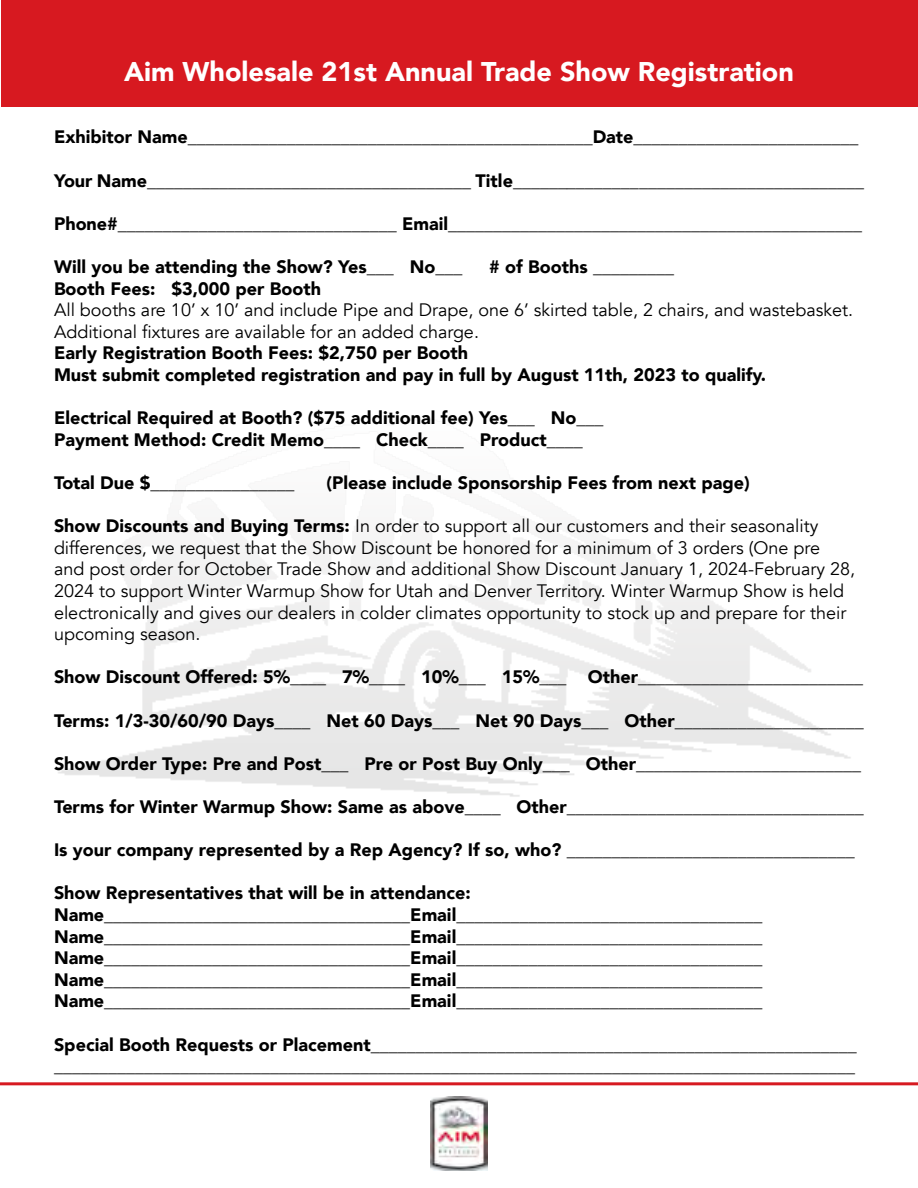
<style>
.page{position:relative;width:918px;height:1188px;background:#fff}
.page>*{position:absolute;margin:0;border:0;box-sizing:border-box;transform-origin:0 0}
.t1{font:900 27px "Avenir";color:#fff}
.t2{font:900 18px/21.6px "Avenir";color:#000}
.t3{font:18px/21.6px "Avenir";color:#000}
.s1{font-weight:900}
</style>
<div class="page">
<div style="left:2px;top:0;width:916px;height:106px;background:#d71920"></div>
<hr style="left:0;top:1082px;width:918px;height:3px;background:#d71920">
<img style="left:430px;top:1097px;width:58px;height:73px">
<h1 class="t1" style="left:124px;top:48px;width:671px">Aim Wholesale 21st Annual Trade Show Registration</h1>
<p class="t2" style="left:54px;top:126px;width:806px">Exhibitor Name_____________________________________________Date_________________________</p>
<p class="t2" style="left:54px;top:169px;width:811px">Your Name____________________________________ Title_______________________________________</p>
<p class="t2" style="left:54px;top:212px;width:810px">Phone#_______________________________ Email______________________________________________</p>
<p class="t2" style="left:54px;top:255px;width:410px">Will you be attending the Show? Yes___ No___</p>
<p class="t2" style="left:489px;top:255px;width:186px"># of Booths _________</p>
<p class="t2" style="left:54px;top:277px;width:269px">Booth Fees: $3,000 per Booth</p>
<p class="t3" style="left:54px;top:300px;width:801px">All booths are 10’ x 10’ and include Pipe and Drape, one 6’ skirted table, 2 chairs, and wastebasket.<br>Additional fixtures are available for an added charge.</p>
<p class="t2" style="left:54px;top:342px;width:714px">Early Registration Booth Fees: $2,750 per Booth<br>Must submit completed registration and pay in full by August 11th, 2023 to qualify.</p>
<p class="t2" style="left:54px;top:407px;width:551px">Electrical Required at Booth? ($75 additional fee) Yes___ No___<br>Payment Method: Credit Memo____ Check____ Product____</p>
<p class="t2" style="left:54px;top:471px;width:242px">Total Due $________________</p>
<p class="t2" style="left:327px;top:471px;width:425px">(Please include Sponsorship Fees from next page)</p>
<p class="t3" style="left:54px;top:516px;width:803px"><span class="s1">Show Discounts and Buying Terms:</span> In order to support all our customers and their seasonality differences, we request that the Show Discount be honored for a minimum of 3 orders (One pre<br>and post order for October Trade Show and additional Show Discount January 1, 2024-February 28, 2024 to support Winter Warmup Show for Utah and Denver Territory. Winter Warmup Show is held electronically and gives our dealers in colder climates opportunity to stock up and prepare for their upcoming season.</p>
<p class="t2" style="left:54px;top:666px;width:811px">Show Discount Offered: 5%____ 7%____ 10%___ 15%___ Other_________________________</p>
<p class="t2" style="left:54px;top:709px;width:811px">Terms: 1/3-30/60/90 Days____ Net 60 Days___ Net 90 Days___ Other_____________________</p>
<p class="t2" style="left:54px;top:752px;width:809px">Show Order Type: Pre and Post___ Pre or Post Buy Only___ Other_________________________</p>
<p class="t2" style="left:54px;top:795px;width:811px">Terms for Winter Warmup Show: Same as above____ Other_________________________________</p>
<p class="t2" style="left:54px;top:839px;width:802px">Is your company represented by a Rep Agency? If so, who? ________________________________</p>
<p class="t2" style="left:54px;top:882px;width:710px">Show Representatives that will be in attendance:<br>Name__________________________________Email__________________________________ Name__________________________________Email__________________________________ Name__________________________________Email__________________________________ Name__________________________________Email__________________________________ Name__________________________________Email__________________________________</p>
<p class="t2" style="left:54px;top:1033px;width:804px">Special Booth Requests or Placement______________________________________________________ _________________________________________________________________________________________</p>
</div>
